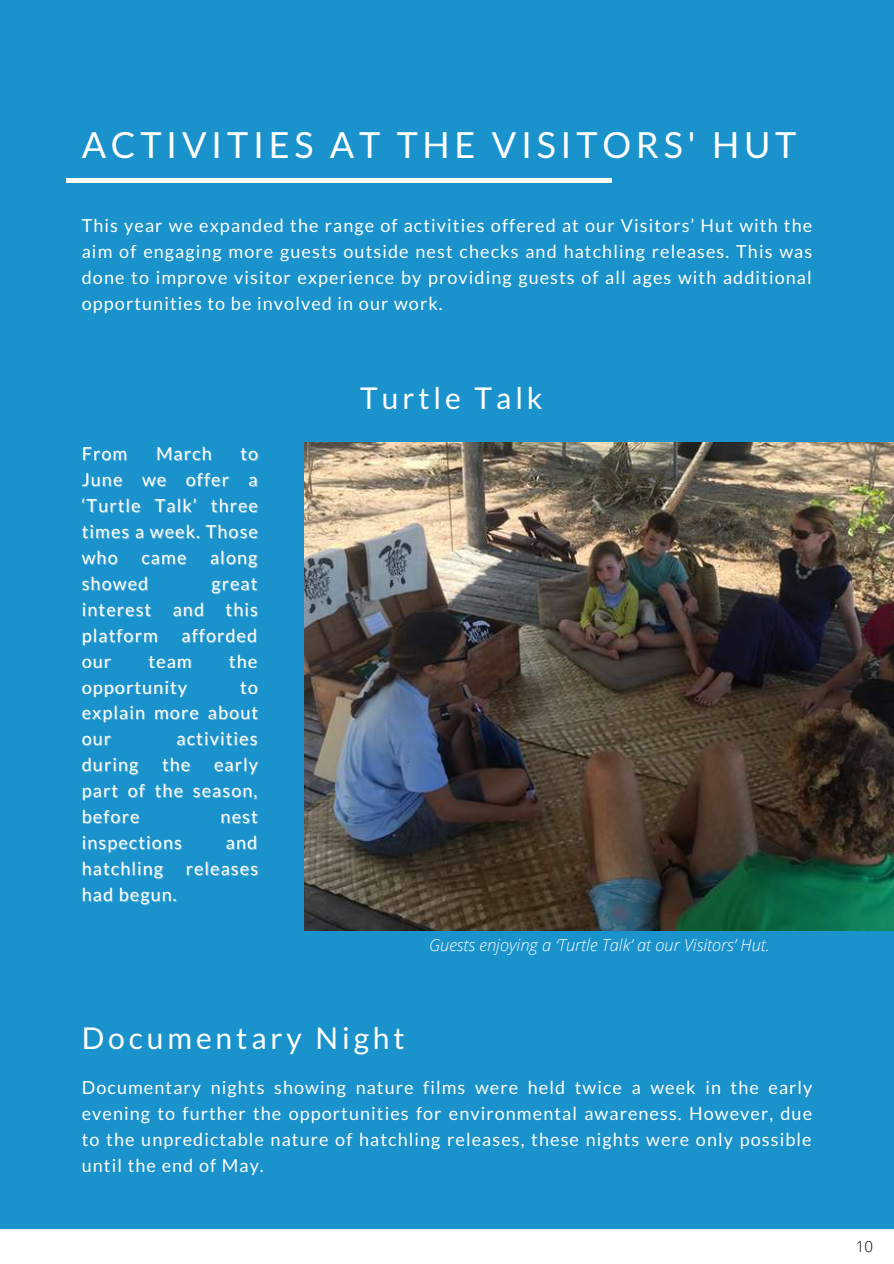
<style>
.page{position:relative;width:894px;height:1264px;background:#fff}
.page>*{position:absolute;margin:0;border:0;box-sizing:border-box;transform-origin:0 0}
.t1{font:36px "Lato";letter-spacing:.13em;color:#fff}
.t2{font:30px "Lato";letter-spacing:.13em;color:#fff}
.t3{font:18px/26px "Lato";letter-spacing:.06em;color:#fff;text-align:justify}
.t4{font:italic 300 16.5px "Open Sans";color:#fff}
.t5{font:300 15.15px "Open Sans";color:#000}
</style>
<div class="page">
<div style="left:0;top:0;width:893px;height:1263px;background:#1a92cb"></div>
<div style="left:0;top:1228px;width:893px;height:35px;background:#fff"></div>
<hr style="left:66px;top:179px;width:545px;height:3px;background:#fff">
<img style="left:304px;top:442px;width:589px;height:488px">
<h1 class="t1" style="left:82px;top:123px;width:716px">ACTIVITIES AT THE VISITORS' HUT</h1>
<p class="t3" style="left:82px;top:212px;width:731px">This year we expanded the range of activities offered at our Visitors’ Hut with the aim of engaging more guests outside nest checks and hatchling releases. This was done to improve visitor experience by providing guests of all ages with additional opportunities to be involved in our work.</p>
<p class="t3" style="left:82px;top:440px;width:47px">From</p>
<p class="t3" style="left:156px;top:440px;width:57px">March</p>
<p class="t3" style="left:82px;top:440px;width:178px;text-indent:159px">to June we offer a ‘Turtle Talk’ three times a week. Those who</p>
<p class="t3" style="left:141px;top:544px;width:46px">came</p>
<p class="t3" style="left:210px;top:544px;width:49px">along</p>
<p class="t3" style="left:82px;top:570px;width:68px">showed</p>
<p class="t3" style="left:82px;top:570px;width:178px;text-indent:130px">great interest and this platform</p>
<p class="t3" style="left:181px;top:621px;width:77px">afforded</p>
<p class="t3" style="left:82px;top:647px;width:31px">our</p>
<p class="t3" style="left:148px;top:647px;width:45px">team</p>
<p class="t3" style="left:229px;top:647px;width:30px">the</p>
<p class="t3" style="left:82px;top:673px;width:107px">opportunity</p>
<p class="t3" style="left:82px;top:673px;width:178px;text-indent:158px">to explain more about our</p>
<p class="t3" style="left:176px;top:725px;width:82px">activities</p>
<p class="t3" style="left:82px;top:751px;width:58px">during</p>
<p class="t3" style="left:162px;top:751px;width:30px">the</p>
<p class="t3" style="left:82px;top:751px;width:178px;text-indent:132px">early part of the season, before</p>
<p class="t3" style="left:220px;top:803px;width:39px">nest</p>
<p class="t3" style="left:82px;top:829px;width:102px">inspections</p>
<p class="t3" style="left:226px;top:829px;width:33px">and</p>
<p class="t3" style="left:82px;top:855px;width:83px">hatchling</p>
<p class="t3" style="left:186px;top:855px;width:74px">releases</p>
<p class="t3" style="left:82px;top:880px;width:96px">had begun.</p>
<h2 class="t2" style="left:360px;top:379px;width:184px">Turtle Talk</h2>
<p class="t4" style="left:429px;top:933px;width:342px">Guests enjoying a ‘Turtle Talk’ at our Visitors’ Hut.</p>
<h2 class="t2" style="left:82px;top:1018px;width:324px">Documentary Night</h2>
<p class="t3" style="left:82px;top:1074px;width:732px">Documentary nights showing nature films were held twice a week in the early evening to further the opportunities for environmental awareness. However, due to the unpredictable nature of hatchling releases, these nights were only possible until the end of May.</p>
<p class="t5" style="left:855px;top:1235px;width:19px">10</p>
</div>
